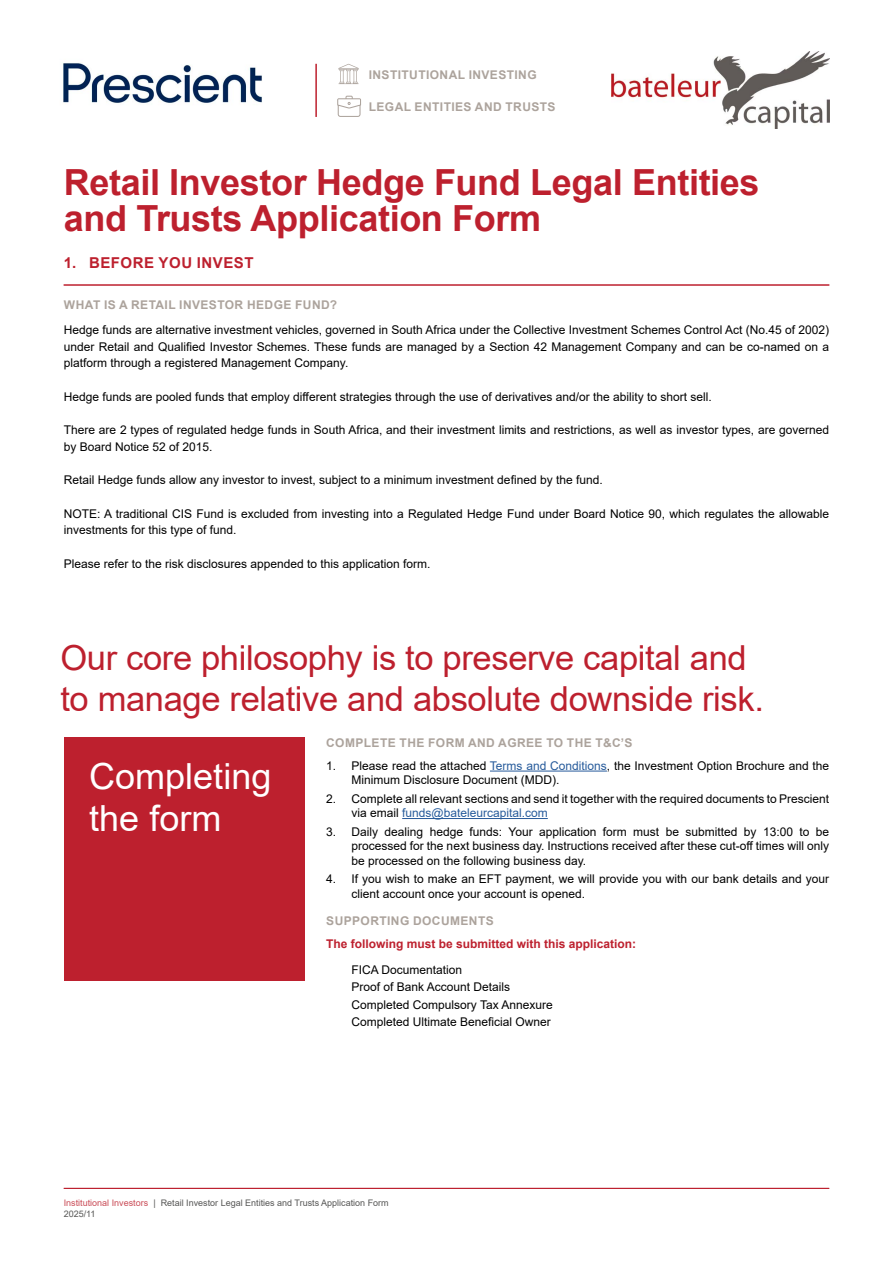
<style>
.page{position:relative;width:893px;height:1263px;background:#fff}
.page>*{position:absolute;margin:0;border:0;box-sizing:border-box;transform-origin:0 0}
.t1{font:700 36px/36px "Arial";letter-spacing:-.01em;color:#bd202e}
.t2{font:36px/42px "Arial";color:#fff}
.t3{font:34.5px/41.4px "Arial";letter-spacing:-.01em;color:#bd202e}
.t4{font:700 15px "Arial";letter-spacing:.035em;color:#bd202e}
.t5{font:12px/14.4px "Arial";color:#000}
.t6{font:700 12px "Arial";letter-spacing:.035em;color:#aca39c}
.t7{font:700 12px "Arial";color:#bd202e}
.t8{font:9px/10.8px "Arial";color:#575756}
.s1{color:#275b9b}
.s2{color:#ca4d58}
</style>
<div class="page">
<hr style="left:315px;top:64px;width:2px;height:53px;background:#bd202e">
<svg style="left:337px;top:96px;width:24px;height:21px"></svg>
<svg style="left:338px;top:64px;width:21px;height:20px"></svg>
<img style="left:63px;top:63px;width:199px;height:40px">
<img style="left:611px;top:51px;width:219px;height:77px">
<div style="left:64px;top:737px;width:241px;height:243px;background:#bd202e"></div>
<hr style="left:64px;top:284px;width:765px;height:2px;background:#bd202e">
<hr style="left:64px;top:1188px;width:765px;height:1px;background:#bd202e">
<hr style="left:490px;top:771px;width:117px;height:1px;background:#275b9b">
<hr style="left:402px;top:818px;width:146px;height:1px;background:#275b9b">
<p class="t6" style="left:369px;top:67px;width:169px">INSTITUTIONAL INVESTING</p>
<p class="t6" style="left:369px;top:98px;width:188px">LEGAL ENTITIES AND TRUSTS</p>
<h1 class="t1" style="left:64px;top:164px;width:697px">Retail Investor Hedge Fund Legal Entities and Trusts Application Form</h1>
<p class="t4" style="left:64px;top:252px;width:191px">1. BEFORE YOU INVEST</p>
<p class="t6" style="left:64px;top:297px;width:275px">WHAT IS A RETAIL INVESTOR HEDGE FUND?</p>
<p class="t5" style="left:64px;top:322px;width:767px;line-height:16.5px;text-align:justify">Hedge funds are alternative investment vehicles, governed in South Africa under the Collective Investment Schemes Control Act (No.45 of 2002) under Retail and Qualified Investor Schemes. These funds are managed by a Section 42 Management Company and can be co-named on a platform through a registered Management Company.</p>
<p class="t5" style="left:64px;top:389px;width:650px">Hedge funds are pooled funds that employ different strategies through the use of derivatives and/or the ability to short sell.</p>
<p class="t5" style="left:64px;top:422px;width:767px;line-height:16.5px">There are 2 types of regulated hedge funds in South Africa, and their investment limits and restrictions, as well as investor types, are governed by Board Notice 52 of 2015.</p>
<p class="t5" style="left:64px;top:473px;width:540px">Retail Hedge funds allow any investor to invest, subject to a minimum investment defined by the fund.</p>
<p class="t5" style="left:64px;top:505px;width:767px;line-height:16.5px">NOTE: A traditional CIS Fund is excluded from investing into a Regulated Hedge Fund under Board Notice 90, which regulates the allowable investments for this type of fund.</p>
<p class="t5" style="left:64px;top:556px;width:368px">Please refer to the risk disclosures appended to this application form.</p>
<h2 class="t3" style="left:60px;top:637px;width:705px">Our core philosophy is to preserve capital and to manage relative and absolute downside risk.</h2>
<h1 class="t2" style="left:89px;top:755px;width:184px">Completing the form</h1>
<p class="t6" style="left:326px;top:734px;width:308px">COMPLETE THE FORM AND AGREE TO THE T&amp;C’S</p>
<p class="t5" style="left:352px;top:758px;width:479px;text-indent:-26px">1. Please read the attached <span class="s1">Terms and Conditions</span>, the Investment Option Brochure and the<br>Minimum Disclosure Document (MDD).</p>
<p class="t5" style="left:352px;top:791px;width:479px;text-indent:-26px">2. Complete all relevant sections and send it together with the required documents to Prescient via email <span class="s1">funds@bateleurcapital.com</span></p>
<p class="t5" style="left:352px;top:824px;width:479px;text-align:justify;text-indent:-26px">3. Daily dealing hedge funds: Your application form must be submitted by 13:00 to be processed for the next business day. Instructions received after these cut-off times will only be processed on the following business day.</p>
<p class="t5" style="left:352px;top:872px;width:479px;text-indent:-26px">4. If you wish to make an EFT payment, we will provide you with our bank details and your client account once your account is opened.</p>
<p class="t6" style="left:326px;top:912px;width:169px">SUPPORTING DOCUMENTS</p>
<p class="t7" style="left:326px;top:935px;width:312px">The following must be submitted with this application:</p>
<p class="t5" style="left:352px;top:961px;width:203px;line-height:17.4px">FICA Documentation<br>Proof of Bank Account Details<br>Completed Compulsory Tax Annexure<br>Completed Ultimate Beneficial Owner</p>
<p class="t8" style="left:64px;top:1197px;width:326px"><span class="s2">Institutional Investors</span> | Retail Investor Legal Entities and Trusts Application Form<br>2025/11</p>
</div>
